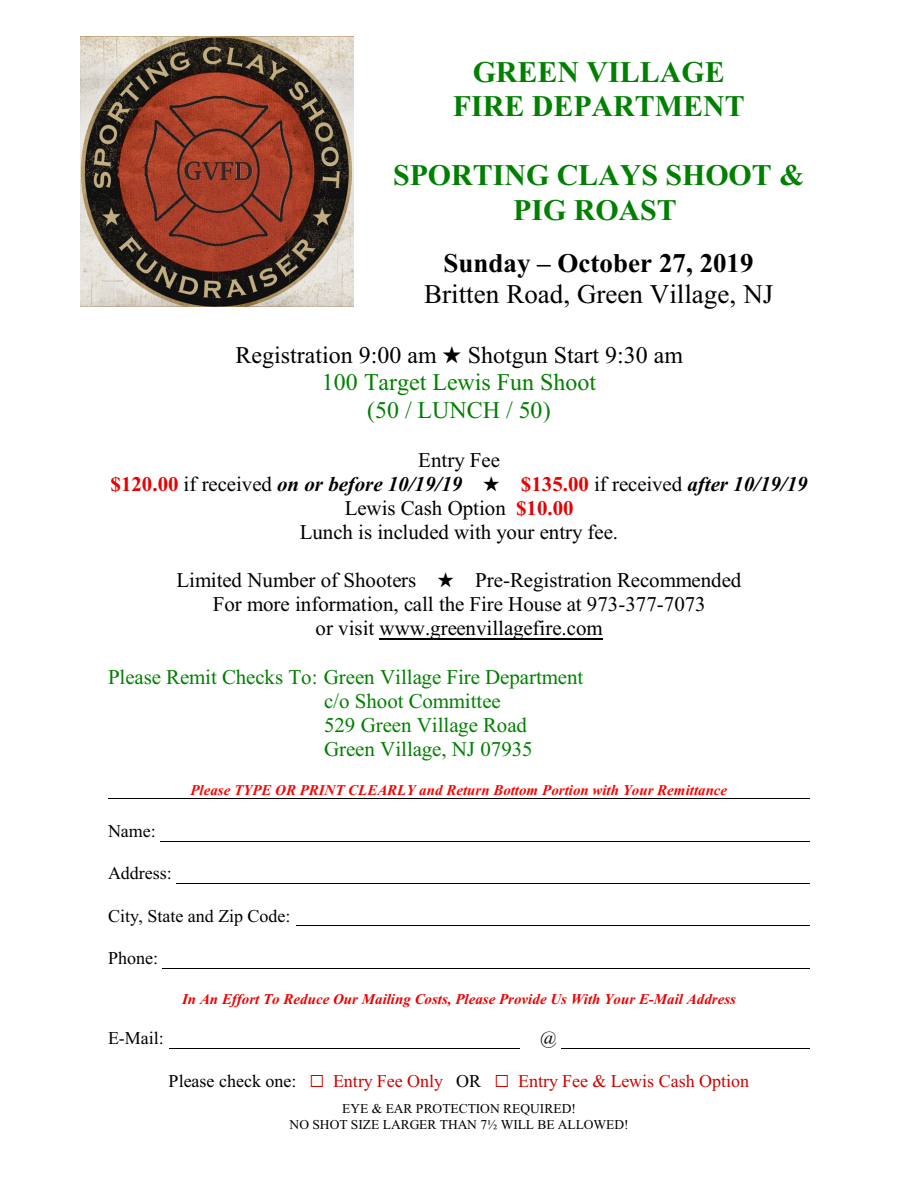
<style>
.page{position:relative;width:918px;height:1188px;background:#fff}
.page>*{position:absolute;margin:0;border:0;box-sizing:border-box;transform-origin:0 0}
.t1{font:700 30px/34.5px "Times New Roman";color:#008000;text-align:center}
.t2{font:27px "Times New Roman";color:#000}
.t3{font:700 27px "Times New Roman";color:#000}
.t4{font:24px "Times New Roman";color:#000}
.t5{font:24px/27.6px "Times New Roman";color:#008000;text-align:center}
.t6{font:21px/24.2px "Times New Roman";color:#000}
.t7{font:21px/24.2px "Times New Roman";color:#008000}
.t8{font:italic 700 21px "Times New Roman";color:#000}
.t9{font:18px "Times New Roman";color:#000}
.t10{font:18px "Times New Roman";color:#d10000}
.t11{font:italic 700 15px "Times New Roman";color:#f00000}
.t12{font:italic 700 15px "Times New Roman";color:#f00}
.t13{font:13.5px/15.5px "Times New Roman";color:#000;text-align:center}
.s1{font-weight:700;color:#e60000}
.s2{font-weight:700;font-style:italic}
.s3{font-style:normal;color:#e60000}
.s4{font-weight:400;font-style:normal}
.s5{color:#000}
</style>
<div class="page">
<img style="left:81px;top:36px;width:273px;height:271px">
<hr style="left:379px;top:638px;width:223px;height:2px;background:#000">
<hr style="left:108px;top:798px;width:702px;height:1px;background:#000">
<hr style="left:161px;top:841px;width:649px;height:1px;background:#000">
<hr style="left:177px;top:883px;width:633px;height:1px;background:#000">
<hr style="left:296px;top:925px;width:514px;height:1px;background:#000">
<hr style="left:163px;top:968px;width:647px;height:1px;background:#000">
<hr style="left:169px;top:1048px;width:350px;height:1px;background:#000">
<hr style="left:561px;top:1048px;width:249px;height:1px;background:#000">
<h1 class="t1" style="left:453px;top:58px;width:293px">GREEN VILLAGE<br>FIRE DEPARTMENT</h1>
<h1 class="t1" style="left:393px;top:161px;width:413px">SPORTING CLAYS SHOOT &amp;<br>PIG ROAST</h1>
<p class="t3" style="left:444px;top:254px;width:312px">Sunday – October 27, 2019</p>
<p class="t2" style="left:424px;top:285px;width:351px">Britten Road, Green Village, NJ</p>
<p class="t4" style="left:235px;top:346px;width:203px">Registration 9:00 am</p>
<p class="t4" style="left:468px;top:346px;width:217px">Shotgun Start 9:30 am</p>
<p class="t5" style="left:322px;top:371px;width:276px">100 Target Lewis Fun Shoot (50 / LUNCH / 50)</p>
<p class="t6" style="left:111px;top:449px;width:391px;text-indent:308px">Entry Fee <span class="s1">$120.00</span> if received <span class="s2">on or before 10/19/19</span></p>
<p class="t8" style="left:521px;top:476px;width:288px"><span class="s3">$135.00</span> <span class="s4">if received</span> after 10/19/19</p>
<p class="t6" style="left:345px;top:498px;width:231px">Lewis Cash Option <span class="s1">$10.00</span></p>
<p class="t6" style="left:300px;top:522px;width:320px">Lunch is included with your entry fee.</p>
<p class="t6" style="left:176px;top:570px;width:242px">Limited Number of Shooters</p>
<p class="t6" style="left:475px;top:570px;width:268px">Pre-Registration Recommended</p>
<p class="t6" style="left:213px;top:594px;width:495px">For more information, call the Fire House at 973-377-7073</p>
<p class="t6" style="left:316px;top:618px;width:289px">or visit www.greenvillagefire.com</p>
<p class="t7" style="left:324px;top:667px;width:261px;text-indent:-216px">Please Remit Checks To: Green Village Fire Department c/o Shoot Committee<br>529 Green Village Road<br>Green Village, NJ 07935</p>
<p class="t12" style="left:190px;top:785px;width:538px">Please TYPE OR PRINT CLEARLY and Return Bottom Portion with Your Remittance</p>
<p class="t9" style="left:108px;top:824px;width:49px">Name:</p>
<p class="t9" style="left:108px;top:867px;width:65px">Address:</p>
<p class="t9" style="left:108px;top:909px;width:184px">City, State and Zip Code:</p>
<p class="t9" style="left:108px;top:952px;width:52px">Phone:</p>
<p class="t11" style="left:182px;top:993px;width:555px">In An Effort To Reduce Our Mailing Costs, Please Provide Us With Your E-Mail Address</p>
<p class="t9" style="left:108px;top:1032px;width:57px">E-Mail:</p>
<p class="t9" style="left:540px;top:1032px;width:18px">@</p>
<p class="t9" style="left:169px;top:1074px;width:129px">Please check one:</p>
<p class="t10" style="left:333px;top:1074px;width:150px">Entry Fee Only <span class="s5">OR</span></p>
<p class="t10" style="left:518px;top:1074px;width:232px">Entry Fee &amp; Lewis Cash Option</p>
<p class="t13" style="left:290px;top:1103px;width:341px">EYE &amp; EAR PROTECTION REQUIRED!<br>NO SHOT SIZE LARGER THAN 7½ WILL BE ALLOWED!</p>
</div>
